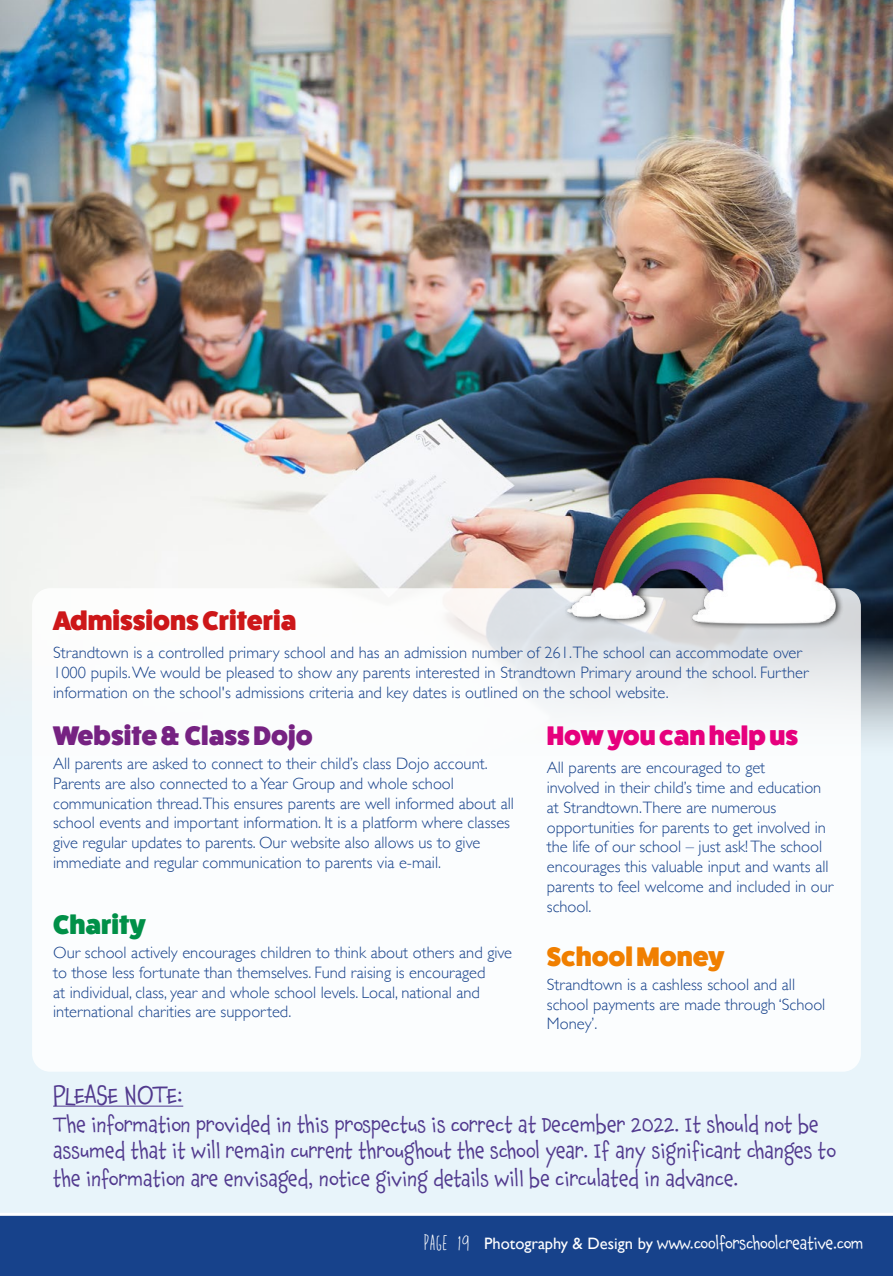
<style>
.page{position:relative;width:893px;height:1276px;background:#fff}
.page>*{position:absolute;margin:0;border:0;box-sizing:border-box;transform-origin:0 0}
.t1{font:800 27px "Fat Frank";color:#cd1719}
.t2{font:800 27px "Fat Frank";color:#762282}
.t3{font:800 27px "Fat Frank";color:#e6007d}
.t4{font:800 27px "Fat Frank";color:#f07f00}
.t5{font:800 27px "Fat Frank";color:#009048}
.t6{font:24px "Chaloops";letter-spacing:-.02em;color:#51398e}
.t7{font:21px/25.2px "Chaloops";color:#51398e}
.t8{font:300 16.5px/19.8px "Gill Sans";color:#17428b}
.t9{font:16.5px "Chaloops";letter-spacing:-.025em;color:#fff}
.s1{font-family:"Gill Sans"}
</style>
<div class="page">
<div style="left:0;top:0;width:893px;height:1237px;background:#e8f4fa"></div>
<img style="left:0;top:0;width:893px;height:739px">
<div style="left:0;top:1213px;width:893px;height:63px;background:#17428b"></div>
<div style="left:32px;top:588px;width:829px;height:483px;background:#fff;border-radius:18px"></div>
<hr style="left:53px;top:1106px;width:130px;height:1px;background:#51398e">
<img style="left:556px;top:472px;width:291px;height:161px">
<svg style="left:424px;top:1234px;width:23px;height:16px"></svg>
<svg style="left:459px;top:1235px;width:9px;height:16px"></svg>
<h1 class="t1" style="left:53px;top:605px;width:245px">Admissions Criteria</h1>
<p class="t8" style="left:53px;top:642px;width:757px">Strandtown is a controlled primary school and has an admission number of 261.The school can accommodate over<br>1000 pupils. We would be pleased to show any parents interested in Strandtown Primary around the school. Further information on the school's admissions criteria and key dates is outlined on the school website.</p>
<h1 class="t2" style="left:53px;top:720px;width:261px">Website &amp; Class Dojo</h1>
<p class="t8" style="left:53px;top:753px;width:462px">All parents are asked to connect to their child’s class Dojo account.<br>Parents are also connected to a Year Group and whole school communication thread.This ensures parents are well informed about all school events and important information. It is a platform where classes give regular updates to parents. Our website also allows us to give immediate and regular communication to parents via e-mail.</p>
<h1 class="t3" style="left:547px;top:720px;width:253px">How you can help us</h1>
<p class="t8" style="left:547px;top:757px;width:288px">All parents are encouraged to get<br>involved in their child’s time and education at Strandtown.There are numerous opportunities for parents to get involved in the life of our school – just ask! The school encourages this valuable input and wants all parents to feel welcome and included in our school.</p>
<h1 class="t5" style="left:53px;top:909px;width:94px">Charity</h1>
<p class="t8" style="left:53px;top:942px;width:461px">Our school actively encourages children to think about others and give to those less fortunate than themselves. Fund raising is encouraged<br>at individual, class, year and whole school levels. Local, national and international charities are supported.</p>
<h1 class="t4" style="left:547px;top:941px;width:179px">School Money</h1>
<p class="t8" style="left:547px;top:973px;width:280px">Strandtown is a cashless school and all school payments are made through ‘School<br>Money’.</p>
<h2 class="t6" style="left:53px;top:1075px;width:132px">PLEASE NOTE:</h2>
<p class="t7" style="left:53px;top:1112px;width:784px">The information provided in this prospectus is correct at December 2022. It should not be assumed that it will remain current throughout the school year. If any significant changes to</p>
<p class="t7" style="left:53px;top:1166px;width:687px">the information are envisaged, notice giving details will be circulated in advance.</p>
<p class="t9" style="left:484px;top:1230px;width:381px"><span class="s1">Photography &amp; Design by</span> www.coolforschoolcreative.com</p>
</div>
